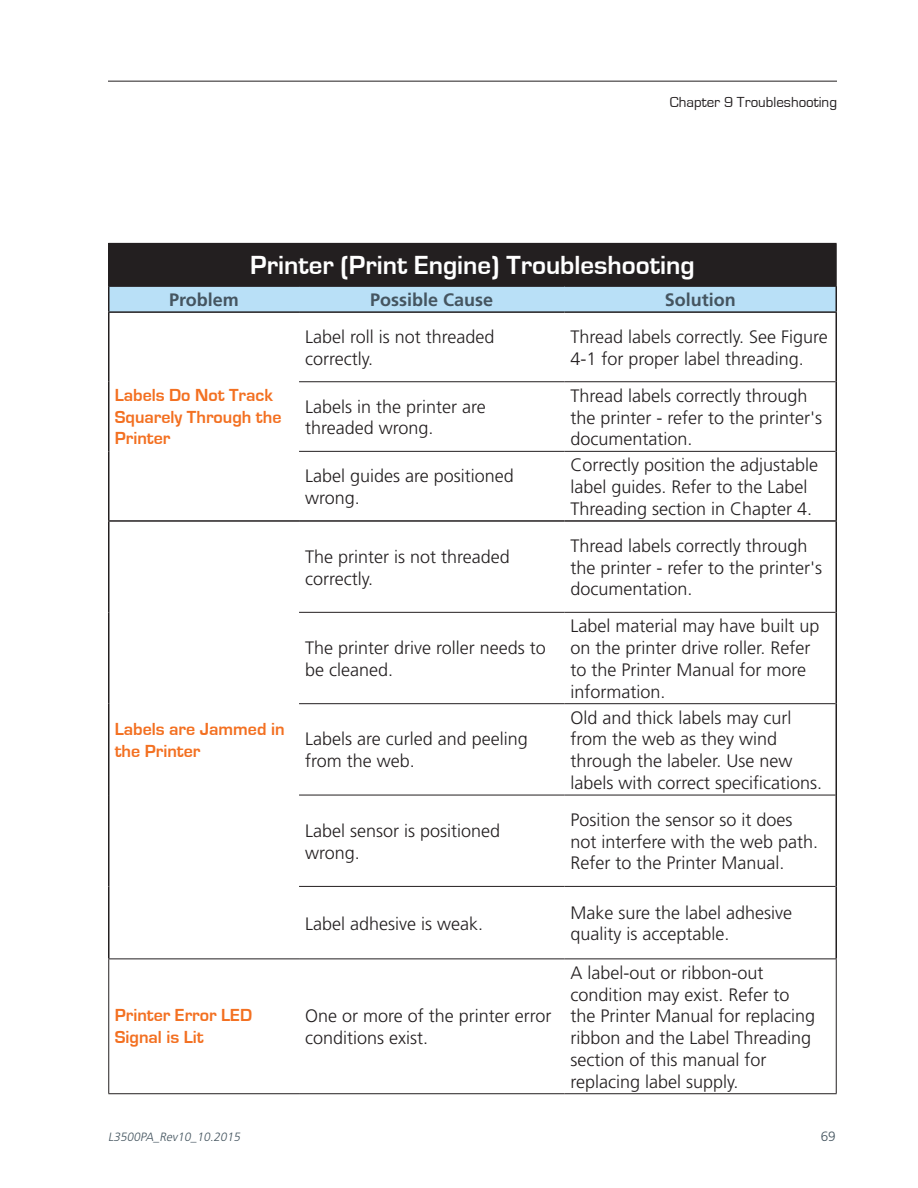
<style>
.page{position:relative;width:918px;height:1188px;background:#fff}
.page>*{position:absolute;margin:0;border:0;box-sizing:border-box;transform-origin:0 0}
.t1{font:700 27px "Eurostile";color:#fff}
.t2{font:300 18px/21.8px "Frutiger";color:#231f20}
.t3{font:700 18px/21.8px "Eurostile";color:#f37021}
.t4{font:700 18px "Frutiger";color:#455560}
.t5{font:15px "Eurostile";color:#231f20}
.t6{font:300 13.5px "Frutiger";color:#455560}
.t7{font:italic 300 12px "Frutiger";color:#455560}
</style>
<div class="page">
<hr style="left:108px;top:81px;width:729px;height:1px;background:#231f20">
<div style="left:109px;top:243px;width:727px;height:43px;background:#231f20"></div>
<svg style="left:109px;top:382px;width:727px;height:711px"></svg>
<hr style="left:108px;top:285px;width:191px;height:2px;background:#231f20">
<hr style="left:108px;top:287px;width:2px;height:24px;background:#231f20">
<hr style="left:564px;top:285px;width:273px;height:2px;background:#231f20">
<div style="left:109px;top:286px;width:728px;height:25px;background:#b9e0f7"></div>
<hr style="left:108px;top:311px;width:191px;height:2px;background:#231f20">
<hr style="left:299px;top:311px;width:265px;height:2px;background:#231f20">
<hr style="left:564px;top:311px;width:273px;height:2px;background:#231f20">
<hr style="left:108px;top:243px;width:191px;height:1px;background:#231f20">
<hr style="left:108px;top:244px;width:1px;height:41px;background:#231f20">
<hr style="left:564px;top:243px;width:273px;height:1px;background:#231f20">
<hr style="left:836px;top:244px;width:1px;height:41px;background:#231f20">
<hr style="left:299px;top:381px;width:265px;height:1px;background:#231f20">
<hr style="left:564px;top:381px;width:272px;height:1px;background:#231f20">
<hr style="left:299px;top:451px;width:265px;height:1px;background:#231f20">
<hr style="left:564px;top:451px;width:272px;height:1px;background:#231f20">
<hr style="left:299px;top:612px;width:265px;height:1px;background:#231f20">
<hr style="left:564px;top:612px;width:272px;height:1px;background:#231f20">
<hr style="left:299px;top:703px;width:265px;height:1px;background:#231f20">
<hr style="left:564px;top:703px;width:272px;height:1px;background:#231f20">
<hr style="left:299px;top:795px;width:265px;height:1px;background:#231f20">
<hr style="left:564px;top:795px;width:272px;height:1px;background:#231f20">
<hr style="left:299px;top:886px;width:265px;height:1px;background:#231f20">
<hr style="left:564px;top:886px;width:272px;height:1px;background:#231f20">
<hr style="left:108px;top:522px;width:2px;height:90px;background:#231f20">
<hr style="left:108px;top:612px;width:2px;height:92px;background:#231f20">
<hr style="left:108px;top:704px;width:2px;height:91px;background:#231f20">
<hr style="left:108px;top:795px;width:2px;height:91px;background:#231f20">
<hr style="left:108px;top:886px;width:2px;height:72px;background:#231f20">
<hr style="left:836px;top:522px;width:1px;height:90px;background:#231f20">
<hr style="left:836px;top:612px;width:1px;height:92px;background:#231f20">
<hr style="left:836px;top:704px;width:1px;height:91px;background:#231f20">
<hr style="left:836px;top:795px;width:1px;height:91px;background:#231f20">
<hr style="left:836px;top:886px;width:1px;height:72px;background:#231f20">
<hr style="left:108px;top:313px;width:2px;height:69px;background:#231f20">
<hr style="left:108px;top:382px;width:2px;height:69px;background:#231f20">
<hr style="left:108px;top:451px;width:2px;height:69px;background:#231f20">
<hr style="left:108px;top:520px;width:191px;height:2px;background:#231f20">
<hr style="left:836px;top:313px;width:1px;height:69px;background:#231f20">
<hr style="left:836px;top:382px;width:1px;height:69px;background:#231f20">
<hr style="left:836px;top:451px;width:1px;height:69px;background:#231f20">
<hr style="left:299px;top:520px;width:265px;height:2px;background:#231f20">
<hr style="left:564px;top:520px;width:273px;height:2px;background:#231f20">
<hr style="left:108px;top:958px;width:191px;height:1px;background:#231f20">
<hr style="left:108px;top:959px;width:1px;height:134px;background:#231f20">
<hr style="left:299px;top:958px;width:265px;height:1px;background:#231f20">
<hr style="left:564px;top:958px;width:273px;height:1px;background:#231f20">
<hr style="left:836px;top:959px;width:1px;height:134px;background:#231f20">
<hr style="left:108px;top:1093px;width:191px;height:1px;background:#231f20">
<hr style="left:299px;top:1093px;width:265px;height:1px;background:#231f20">
<hr style="left:564px;top:1093px;width:273px;height:1px;background:#231f20">
<p class="t5" style="left:670px;top:94px;width:169px">Chapter 9 Troubleshooting</p>
<h1 class="t1" style="left:250px;top:250px;width:446px">Printer (Print Engine) Troubleshooting</h1>
<p class="t4" style="left:169px;top:289px;width:71px">Problem</p>
<p class="t4" style="left:370px;top:289px;width:125px">Possible Cause</p>
<p class="t4" style="left:665px;top:289px;width:73px">Solution</p>
<p class="t3" style="left:115px;top:384px;width:168px">Labels Do Not Track<br>Squarely Through the<br>Printer</p>
<p class="t3" style="left:115px;top:719px;width:171px">Labels are Jammed in the Printer</p>
<p class="t2" style="left:305px;top:326px;width:191px">Label roll is not threaded correctly.</p>
<p class="t2" style="left:570px;top:326px;width:259px">Thread labels correctly. See Figure<br>4-1 for proper label threading.</p>
<p class="t2" style="left:305px;top:396px;width:182px">Labels in the printer are threaded wrong.</p>
<p class="t2" style="left:570px;top:385px;width:253px">Thread labels correctly through the printer - refer to the printer's documentation.</p>
<p class="t2" style="left:305px;top:465px;width:210px">Label guides are positioned wrong.</p>
<p class="t2" style="left:570px;top:454px;width:249px">Correctly position the adjustable label guides. Refer to the Label<br>Threading section in Chapter 4.</p>
<p class="t2" style="left:305px;top:546px;width:206px">The printer is not threaded correctly.</p>
<p class="t2" style="left:570px;top:535px;width:253px">Thread labels correctly through the printer - refer to the printer's documentation.</p>
<p class="t2" style="left:305px;top:637px;width:242px">The printer drive roller needs to be cleaned.</p>
<p class="t2" style="left:305px;top:728px;width:224px">Labels are curled and peeling from the web.</p>
<p class="t2" style="left:570px;top:615px;width:250px">Label material may have built up on the printer drive roller. Refer to the Printer Manual for more information.</p>
<p class="t2" style="left:570px;top:707px;width:253px">Old and thick labels may curl from the web as they wind through the labeler. Use new labels with correct specifications.</p>
<p class="t2" style="left:305px;top:820px;width:197px">Label sensor is positioned wrong.</p>
<p class="t2" style="left:570px;top:809px;width:249px">Position the sensor so it does not interfere with the web path.<br>Refer to the Printer Manual.</p>
<p class="t2" style="left:305px;top:912px;width:180px">Label adhesive is weak.</p>
<p class="t2" style="left:570px;top:902px;width:223px">Make sure the label adhesive quality is acceptable.</p>
<p class="t3" style="left:115px;top:1005px;width:139px">Printer Error LED<br>Signal is Lit</p>
<p class="t2" style="left:305px;top:1005px;width:248px">One or more of the printer error conditions exist.</p>
<p class="t2" style="left:570px;top:962px;width:246px">A label-out or ribbon-out condition may exist. Refer to the Printer Manual for replacing ribbon and the Label Threading section of this manual for replacing label supply.</p>
<p class="t7" style="left:108px;top:1130px;width:136px">L3500PA_Rev10_10.2015</p>
<p class="t6" style="left:821px;top:1128px;width:17px">69</p>
</div>
